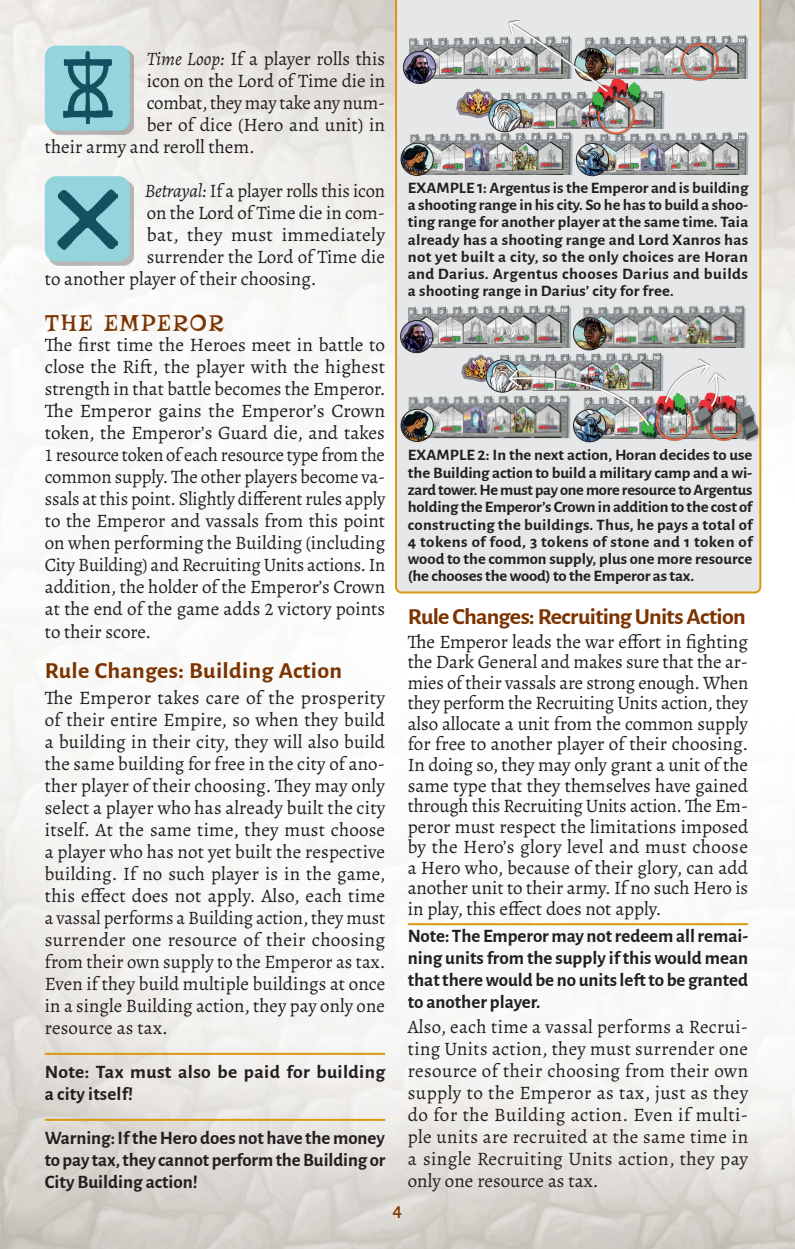
<style>
.page{position:relative;width:795px;height:1249px;background:#fff}
.page>*{position:absolute;margin:0;border:0;box-sizing:border-box;transform-origin:0 0}
.t1{font:24px "Risque";letter-spacing:.08em;color:#7b3300}
.t2{font:700 23px "Alegreya Sans";letter-spacing:-.02em;color:#7b3300;scale:1.04 1}
.t3{font:700 23px "Alegreya Sans";letter-spacing:.01em;color:#7b3300;scale:1.04 1}
.t4{font:500 20px "Alegreya Sans";color:#7b3300}
.t5{font:19px/22px "Alegreya";color:#231f20;text-align:justify}
.t6{font:700 19px/22px "Alegreya Sans";color:#231f20;text-align:justify}
.t7{font:700 19px/22px "Alegreya Sans";letter-spacing:.02em;color:#231f20}
.t8{font:700 16px/17.2px "Alegreya Sans";letter-spacing:.005em;color:#231f20;text-align:justify;scale:1.04 1}
.s1{font-style:italic}
</style>
<div class="page">
<div style="left:395px;top:0;width:366px;height:593px;background:#e6e7e9"></div>
<hr style="left:45px;top:1053px;width:340px;height:2px;background:#d99811">
<hr style="left:45px;top:1119px;width:340px;height:2px;background:#d99811">
<div style="left:49px;top:50px;width:85px;height:85px;background:#b2b1af"></div>
<div style="left:45px;top:46px;width:85px;height:85px;background:#94d5dd;border-radius:11px"></div>
<img style="left:64px;top:52px;width:49px;height:71px">
<div style="left:49px;top:180px;width:85px;height:85px;background:#b8b8b7"></div>
<div style="left:45px;top:176px;width:85px;height:85px;background:#94d5dd;border-radius:11px"></div>
<img style="left:57px;top:189px;width:60px;height:61px">
<hr style="left:408px;top:923px;width:340px;height:2px;background:#d99811">
<img style="left:743px;top:418px;width:16px;height:22px">
<div style="left:398px;top:314px;width:348px;height:88px;background:#e6e7e9;border-radius:6px"></div>
<img style="left:407px;top:395px;width:166px;height:43px">
<img style="left:401px;top:409px;width:32px;height:32px;border-radius:16px">
<div style="left:401px;top:409px;width:32px;height:33px;border:1px solid #231f20;border-radius:50%"></div>
<img style="left:408px;top:300px;width:164px;height:48px">
<img style="left:400px;top:320px;width:33px;height:33px;border-radius:16px">
<div style="left:400px;top:320px;width:33px;height:33px;border:1px solid #231f20;border-radius:50%"></div>
<img style="left:582px;top:304px;width:166px;height:44px">
<img style="left:573px;top:318px;width:32px;height:32px;border-radius:16px">
<div style="left:573px;top:317px;width:33px;height:33px;border:1px solid #231f20;border-radius:50%"></div>
<img style="left:494px;top:347px;width:173px;height:43px">
<img style="left:461px;top:355px;width:40px;height:27px">
<img style="left:486px;top:360px;width:32px;height:32px;border-radius:16px">
<div style="left:486px;top:360px;width:32px;height:32px;border:1px solid #231f20;border-radius:50%"></div>
<img style="left:600px;top:396px;width:148px;height:42px">
<img style="left:573px;top:410px;width:32px;height:32px;border-radius:16px">
<div style="left:573px;top:409px;width:33px;height:33px;border:1px solid #231f20;border-radius:50%"></div>
<div style="left:654px;top:402px;width:39px;height:39px;background:#231f20;opacity:.7"></div>
<div style="left:656px;top:404px;width:37px;height:37px;border:2px solid #eb653e;border-radius:50%"></div>
<div style="left:704px;top:402px;width:39px;height:39px;background:#231f20;opacity:.7"></div>
<div style="left:705px;top:404px;width:37px;height:37px;border:2px solid #eb653e;border-radius:50%"></div>
<img style="left:676px;top:408px;width:11px;height:7px">
<img style="left:637px;top:415px;width:23px;height:28px">
<img style="left:655px;top:395px;width:21px;height:20px">
<img style="left:719px;top:395px;width:18px;height:18px">
<img style="left:737px;top:405px;width:18px;height:21px">
<img style="left:507px;top:368px;width:143px;height:59px">
<svg style="left:663px;top:358px;width:63px;height:50px"></svg>
<img style="left:694px;top:406px;width:21px;height:23px">
<img style="left:408px;top:132px;width:166px;height:43px">
<img style="left:401px;top:143px;width:32px;height:32px;border-radius:16px">
<div style="left:401px;top:143px;width:32px;height:33px;border:1px solid #231f20;border-radius:50%"></div>
<img style="left:409px;top:31px;width:98px;height:47px">
<img style="left:403px;top:51px;width:32px;height:32px;border-radius:16px">
<div style="left:403px;top:51px;width:33px;height:33px;border:1px solid #231f20;border-radius:50%"></div>
<img style="left:584px;top:132px;width:166px;height:43px">
<img style="left:576px;top:143px;width:32px;height:33px;border-radius:16px">
<div style="left:576px;top:143px;width:33px;height:33px;border:1px solid #231f20;border-radius:50%"></div>
<img style="left:609px;top:35px;width:140px;height:43px">
<div style="left:680px;top:42px;width:39px;height:39px;background:#231f20;opacity:.7"></div>
<div style="left:681px;top:43px;width:37px;height:37px;border:2px solid #eb653e;border-radius:50%"></div>
<img style="left:495px;top:85px;width:174px;height:43px">
<img style="left:457px;top:89px;width:44px;height:30px">
<img style="left:489px;top:100px;width:32px;height:32px;border-radius:16px">
<div style="left:488px;top:99px;width:33px;height:33px;border:1px solid #231f20;border-radius:50%"></div>
<div style="left:596px;top:96px;width:39px;height:39px;background:#231f20;opacity:.7"></div>
<div style="left:598px;top:97px;width:37px;height:37px;border:2px solid #eb653e;border-radius:50%"></div>
<img style="left:591px;top:78px;width:51px;height:39px">
<img style="left:507px;top:19px;width:102px;height:74px">
<svg style="left:792px;top:1245px;width:3px;height:4px"></svg>
<p class="t5" style="left:147px;top:48px;width:240px"><span class="s1">Time Loop:</span> If a player rolls this</p>
<p class="t5" style="left:147px;top:70px;width:240px">icon on the Lord of Time die in</p>
<p class="t5" style="left:147px;top:92px;width:240px">combat, they may take any num-</p>
<p class="t5" style="left:147px;top:114px;width:240px">ber of dice (Hero and unit) in</p>
<p class="t5" style="left:45px;top:136px;width:212px">their army and reroll them.</p>
<p class="t5" style="left:145px;top:180px;width:242px"><span class="s1">Betrayal:</span> If a player rolls this icon</p>
<p class="t5" style="left:147px;top:202px;width:240px">on the Lord of Time die in com-</p>
<p class="t5" style="left:147px;top:224px;width:240px">bat, they must immediately</p>
<p class="t5" style="left:147px;top:246px;width:240px">surrender the Lord of Time die</p>
<p class="t5" style="left:45px;top:268px;width:273px">to another player of their choosing.</p>
<p class="t1" style="left:45px;top:310px;width:180px">THE EMPEROR</p>
<p class="t5" style="left:45px;top:334px;width:342px">The first time the Heroes meet in battle to close the Rift, the player with the highest strength in that battle becomes the Emperor.<br>The Emperor gains the Emperor’s Crown token, the Emperor’s Guard die, and takes 1 resource token of each resource type from the common supply. The other players become va&shy;ssals at this point. Slightly different rules apply to the Emperor and vassals from this point on when performing the Building (including City Building) and Recruiting Units actions. In addition, the holder of the Emperor’s Crown at the end of the game adds 2 victory points to their score.</p>
<p class="t3" style="left:45px;top:653px;width:287px">Rule Changes: Building Action</p>
<p class="t5" style="left:45px;top:686px;width:342px">The Emperor takes care of the prosperity of their entire Empire, so when they build a building in their city, they will also build the same building for free in the city of ano&shy;ther player of their choosing. They may only select a player who has already built the city itself. At the same time, they must choose a player who has not yet built the respective building. If no such player is in the game, this effect does not apply. Also, each time a vassal performs a Building action, they must surrender one resource of their choosing from their own supply to the Emperor as tax.<br>Even if they build multiple buildings at once in a single Building action, they pay only one resource as tax.</p>
<p class="t7" style="left:45px;top:1059px;width:342px">Note: Tax must also be paid for building a city itself!</p>
<p class="t6" style="left:45px;top:1125px;width:342px">Warning: If the Hero does not have the money to pay tax, they cannot perform the Building or City Building action!</p>
<p class="t8" style="left:408px;top:178px;width:329px">EXAMPLE 1:Argentus is the Emperor and is building a shooting range in his city. So he has to build a shoo&shy;ting range for another player at the same time. Taia already has a shooting range and Lord Xanros has not yet built a city, so the only choices are Horan and Darius. Argentus chooses Darius and builds a shooting range in Darius’ city for free.</p>
<p class="t8" style="left:408px;top:445px;width:333px">EXAMPLE 2: In the next action, Horan decides to use the Building action to build a military camp and a wi&shy;zard tower. He must pay one more resource to Argentus holding the Emperor’s Crown in addition to the cost of constructing the buildings. Thus, he pays a total of 4 tokens of food, 3 tokens of stone and 1 token of wood to the common supply, plus one more resource (he chooses the wood) to the Emperor as tax.</p>
<p class="t2" style="left:408px;top:599px;width:326px">Rule Changes: Recruiting Units Action</p>
<p class="t5" style="left:408px;top:631px;width:342px;line-height:20.6px">The Emperor leads the war effort in fighting the Dark General and makes sure that the ar&shy;mies of their vassals are strong enough. When they perform the Recruiting Units action, they also allocate a unit from the common supply for free to another player of their choosing.<br>In doing so, they may only grant a unit of the same type that they themselves have gained through this Recruiting Units action. The Em&shy;peror must respect the limitations imposed by the Hero’s glory level and must choose a Hero who, because of their glory, can add another unit to their army. If no such Hero is in play, this effect does not apply.</p>
<p class="t6" style="left:408px;top:924px;width:342px">Note: The Emperor may not redeem all remai&shy;ning units from the supply if this would mean that there would be no units left to be granted to another player.</p>
<p class="t5" style="left:408px;top:1016px;width:342px">Also, each time a vassal performs a Recrui&shy;ting Units action, they must surrender one resource of their choosing from their own supply to the Emperor as tax, just as they do for the Building action. Even if multi&shy;ple units are recruited at the same time in a single Recruiting Units action, they pay only one resource as tax.</p>
<p class="t4" style="left:392px;top:1197px;width:11px">4</p>
</div>
